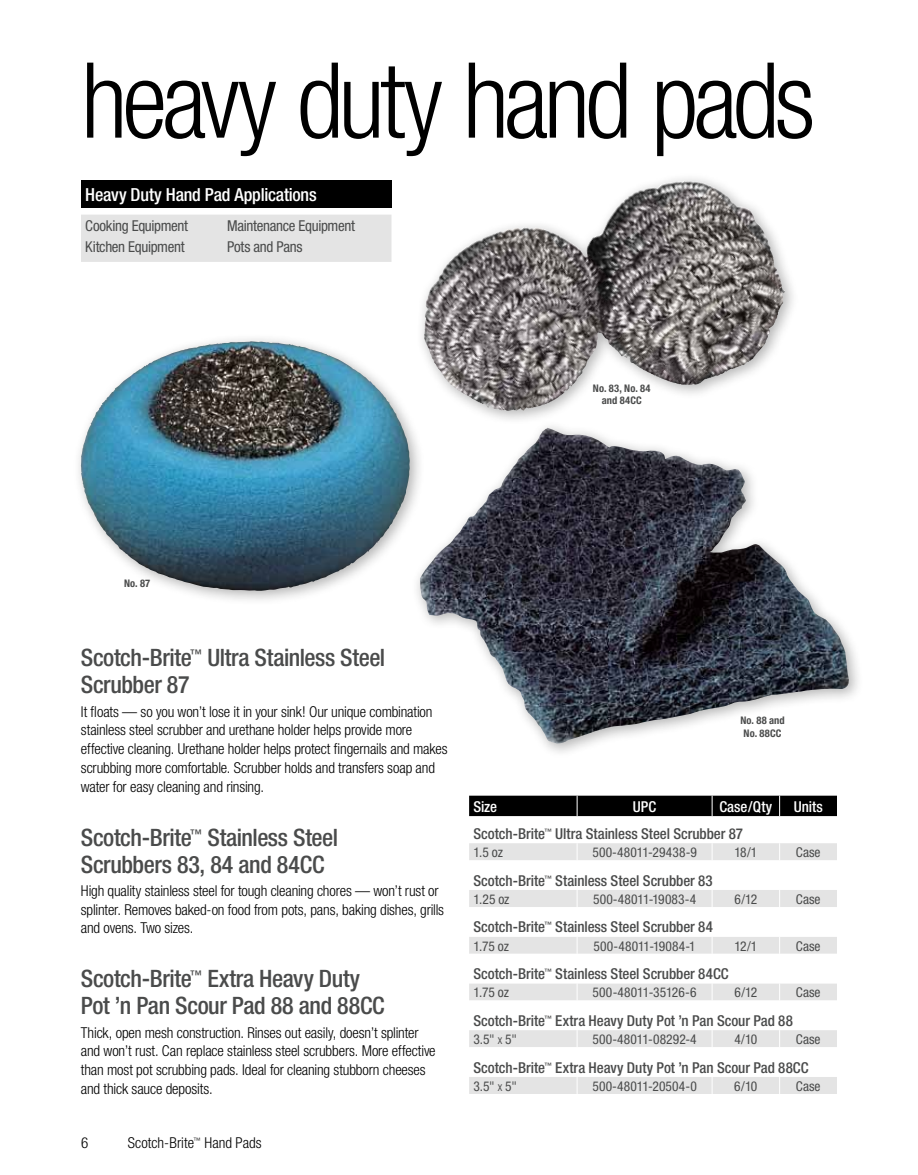
<style>
.page{position:relative;width:918px;height:1175px;background:#fff}
.page>*{position:absolute;margin:0;border:0;box-sizing:border-box;transform-origin:0 0}
.t1{font:300 condensed 105px "Helvetica Neue";letter-spacing:-.05em;color:#000}
.t2{font:500 condensed 24px/27px "Helvetica Neue";letter-spacing:-.015em;color:#4a4b4b}
.t3{font:500 condensed 18px "Helvetica Neue";letter-spacing:-.01em;color:#fff}
.t4{font:300 condensed 15px/18.8px "Helvetica Neue";letter-spacing:-.01em;color:#000}
.t5{font:500 condensed 15px "Helvetica Neue";letter-spacing:-.005em;color:#4a4b4b}
.t6{font:condensed 15px/21px "Helvetica Neue";letter-spacing:-.02em;color:#4a4b4b}
.t7{font:500 condensed 15px "Helvetica Neue";color:#fff}
.t8{font:condensed 13.5px "Helvetica Neue";letter-spacing:.01em;color:#4a4b4b}
.t9{font:condensed 13.5px "Helvetica Neue";color:#4a4b4b}
.t10{font:700 condensed 10.5px/12.6px "Helvetica Neue";letter-spacing:.01em;color:#4a4b4b;text-align:center}
.s1{font-style:inherit}
.s2{font-size:9.45px}
</style>
<div class="page">
<div style="left:415px;top:172px;width:384px;height:253px;background:#000;opacity:.3"></div>
<img style="left:582px;top:181px;width:102px;height:75px">
<div style="left:72px;top:333px;width:353px;height:273px;background:#000;opacity:.3"></div>
<img style="left:81px;top:342px;width:164px;height:186px">
<div style="left:411px;top:420px;width:453px;height:338px;background:#fff"></div>
<img style="left:418px;top:428px;width:432px;height:315px">
<div style="left:81px;top:181px;width:311px;height:27px;background:#000"></div>
<div style="left:81px;top:215px;width:311px;height:47px;background:#e4e4e4"></div>
<div style="left:469px;top:843px;width:368px;height:250px;background:#e4e4e4"></div>
<svg style="left:469px;top:860px;width:368px;height:216px"></svg>
<div style="left:469px;top:795px;width:368px;height:21px;background:#000"></div>
<svg style="left:577px;top:843px;width:1px;height:17px"></svg>
<svg style="left:712px;top:843px;width:1px;height:17px"></svg>
<svg style="left:779px;top:843px;width:1px;height:17px"></svg>
<svg style="left:577px;top:890px;width:1px;height:17px"></svg>
<svg style="left:712px;top:890px;width:1px;height:17px"></svg>
<svg style="left:779px;top:890px;width:1px;height:17px"></svg>
<svg style="left:577px;top:936px;width:1px;height:17px"></svg>
<svg style="left:712px;top:936px;width:1px;height:17px"></svg>
<svg style="left:779px;top:936px;width:1px;height:17px"></svg>
<svg style="left:577px;top:983px;width:1px;height:17px"></svg>
<svg style="left:712px;top:983px;width:1px;height:17px"></svg>
<svg style="left:779px;top:983px;width:1px;height:17px"></svg>
<svg style="left:577px;top:1030px;width:1px;height:17px"></svg>
<svg style="left:712px;top:1030px;width:1px;height:17px"></svg>
<svg style="left:779px;top:1030px;width:1px;height:17px"></svg>
<svg style="left:577px;top:1076px;width:1px;height:18px"></svg>
<svg style="left:712px;top:1076px;width:1px;height:18px"></svg>
<svg style="left:779px;top:1076px;width:1px;height:17px"></svg>
<h1 class="t1" style="left:81px;top:40px;width:736px">heavy duty hand pads</h1>
<p class="t3" style="left:85px;top:184px;width:233px">Heavy Duty Hand Pad Applications</p>
<p class="t6" style="left:85px;top:215px;width:104px">Cooking Equipment<br>Kitchen Equipment</p>
<p class="t6" style="left:227px;top:215px;width:129px">Maintenance Equipment<br>Pots and Pans</p>
<p class="t10" style="left:593px;top:381px;width:59px">No. 83, No. 84 and 84CC</p>
<p class="t10" style="left:124px;top:577px;width:28px">No. 87</p>
<h2 class="t2" style="left:81px;top:644px;width:306px">Scotch-Brite<sup>™</sup> Ultra Stainless Steel<br>Scrubber 87</h2>
<p class="t4" style="left:81px;top:701px;width:368px">It floats — so you won’t lose it in your sink! Our unique combination stainless steel scrubber and urethane holder helps provide more effective cleaning. Urethane holder helps protect fingernails and makes scrubbing more comfortable. Scrubber holds and transfers soap and water for easy cleaning and rinsing.</p>
<h2 class="t2" style="left:81px;top:823px;width:259px">Scotch-Brite<sup>™</sup> Stainless Steel<br>Scrubbers 83, 84 and 84CC</h2>
<p class="t4" style="left:81px;top:881px;width:365px">High quality stainless steel for tough cleaning chores — won’t rust or splinter. Removes baked-on food from pots, pans, baking dishes, grills and ovens. Two sizes.</p>
<h2 class="t2" style="left:81px;top:965px;width:305px">Scotch-Brite<sup>™</sup> Extra Heavy Duty<br>Pot ’n Pan Scour Pad 88 and 88CC</h2>
<p class="t4" style="left:81px;top:1022px;width:356px">Thick, open mesh construction. Rinses out easily, doesn’t splinter and won’t rust. Can replace stainless steel scrubbers. More effective than most pot scrubbing pads. Ideal for cleaning stubborn cheeses and thick sauce deposits.</p>
<p class="t4" style="left:81px;top:1133px;width:9px">6</p>
<p class="t4" style="left:128px;top:1133px;width:135px">Scotch-Brite<sup>™</sup> Hand Pads</p>
<p class="t10" style="left:740px;top:714px;width:46px">No. 88 and<br>No. 88CC</p>
<p class="t7" style="left:473px;top:797px;width:25px">Size</p>
<p class="t7" style="left:633px;top:797px;width:25px">UPC</p>
<p class="t7" style="left:719px;top:797px;width:54px">Case/Qty</p>
<p class="t7" style="left:794px;top:797px;width:31px">Units</p>
<p class="t5" style="left:473px;top:824px;width:271px">Scotch-Brite<sup>™</sup> Ultra Stainless Steel Scrubber 87</p>
<p class="t9" style="left:473px;top:844px;width:31px">1.5 oz</p>
<p class="t8" style="left:592px;top:844px;width:106px">500-48011-29438-9</p>
<p class="t9" style="left:734px;top:844px;width:25px">18/1</p>
<p class="t9" style="left:796px;top:844px;width:26px">Case</p>
<p class="t5" style="left:473px;top:871px;width:241px">Scotch-Brite<sup>™</sup> Stainless Steel Scrubber 83</p>
<p class="t9" style="left:473px;top:891px;width:38px">1.25 oz</p>
<p class="t8" style="left:593px;top:891px;width:105px">500-48011-19083-4</p>
<p class="t9" style="left:734px;top:891px;width:24px">6/12</p>
<p class="t9" style="left:796px;top:891px;width:26px">Case</p>
<p class="t5" style="left:473px;top:918px;width:241px">Scotch-Brite<sup>™</sup> Stainless Steel Scrubber 84</p>
<p class="t9" style="left:473px;top:938px;width:37px">1.75 oz</p>
<p class="t8" style="left:594px;top:938px;width:104px">500-48011-19084-1</p>
<p class="t9" style="left:734px;top:938px;width:24px">12/1</p>
<p class="t9" style="left:796px;top:938px;width:26px">Case</p>
<p class="t5" style="left:473px;top:964px;width:257px">Scotch-Brite<sup>™</sup> Stainless Steel Scrubber 84CC</p>
<p class="t9" style="left:473px;top:984px;width:37px">1.75 oz</p>
<p class="t9" style="left:593px;top:984px;width:105px">500-48011-35126-6</p>
<p class="t9" style="left:734px;top:984px;width:24px">6/12</p>
<p class="t9" style="left:796px;top:984px;width:26px">Case</p>
<p class="t5" style="left:473px;top:1011px;width:321px">Scotch-Brite<sup>™</sup> Extra Heavy Duty Pot ’n Pan Scour Pad 88</p>
<p class="t8" style="left:473px;top:1031px;width:45px">3.5<span class="s1">"</span> <span class="s2">x</span> 5<span class="s1">"</span></p>
<p class="t8" style="left:592px;top:1031px;width:106px">500-48011-08292-4</p>
<p class="t9" style="left:734px;top:1031px;width:25px">4/10</p>
<p class="t9" style="left:796px;top:1031px;width:26px">Case</p>
<p class="t5" style="left:473px;top:1058px;width:337px">Scotch-Brite<sup>™</sup> Extra Heavy Duty Pot ’n Pan Scour Pad 88CC</p>
<p class="t8" style="left:473px;top:1078px;width:45px">3.5<span class="s1">"</span> <span class="s2">x</span> 5<span class="s1">"</span></p>
<p class="t8" style="left:592px;top:1078px;width:106px">500-48011-20504-0</p>
<p class="t9" style="left:734px;top:1078px;width:25px">6/10</p>
<p class="t9" style="left:796px;top:1078px;width:26px">Case</p>
</div>
